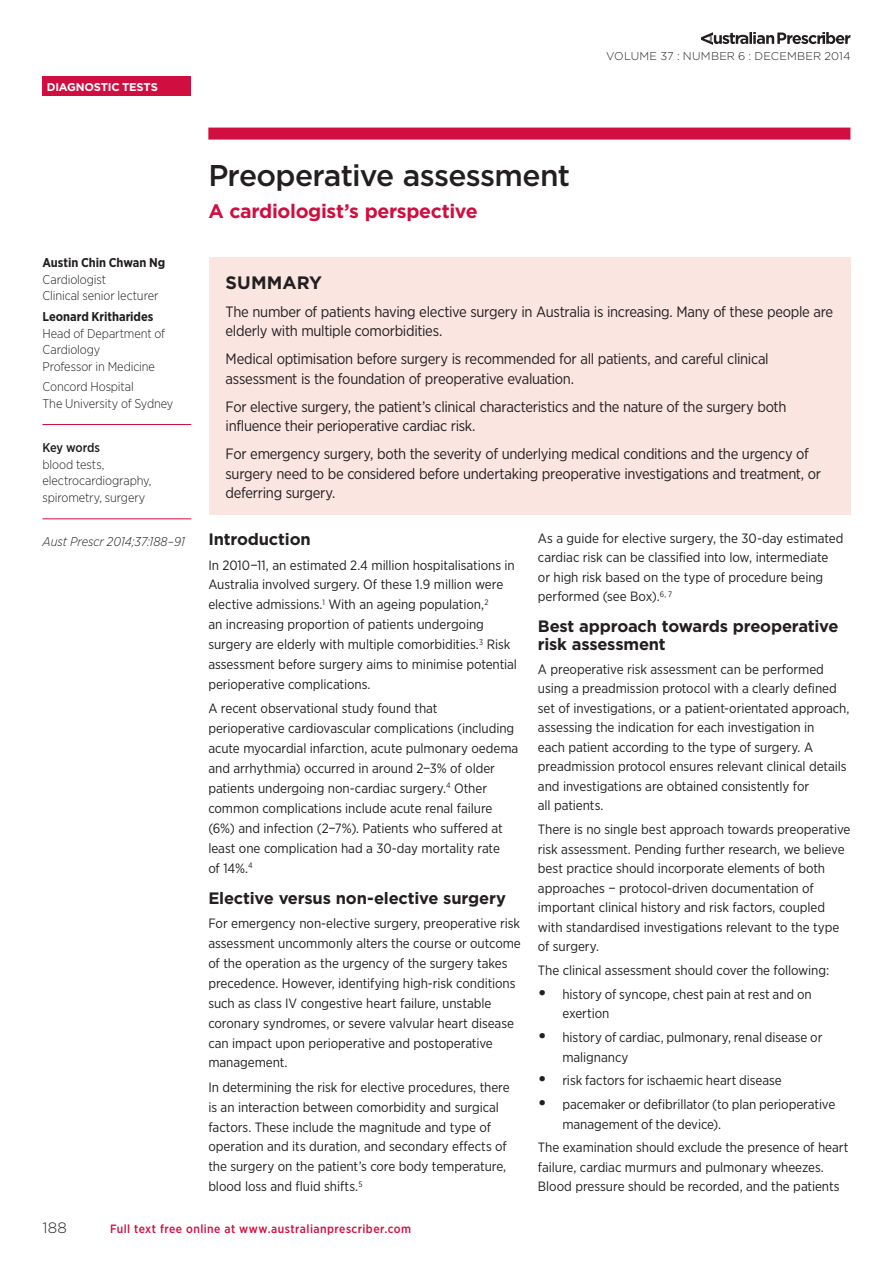
<style>
.page{position:relative;width:893px;height:1263px;background:#fff}
.page>*{position:absolute;margin:0;border:0;box-sizing:border-box;transform-origin:0 0}
.Primary_Heading{font:500 30px "Gotham";letter-spacing:-.025em;color:#231f20}
.Filler_Header{font:700 19.5px "Gotham";letter-spacing:-.02em;color:#d10e40}
.Summary_Header_ONE_C{font:700 18px "Gotham";color:#231f20}
.Subheading_Level_1{font:700 16.5px/18px "Gotham";letter-spacing:-.015em;color:#231f20}
.Summary_Text{font:15px/19.5px "Gotham Narrow";letter-spacing:-.02em;color:#231f20}
.t1{font:300 15px "Gotham";color:#231f20}
.Body_Text{font:13.5px/20px "Gotham Narrow";letter-spacing:-.005em;color:#231f20}
.Author_Credentials{font:300 12.75px/16.5px "Gotham Narrow";letter-spacing:-.01em;color:#231f20}
.Keywords_Text{font:300 12.75px/16.5px "Gotham Narrow";letter-spacing:-.01em;color:#231f20}
.Author_s_Name{font:700 12.75px "Gotham Narrow";letter-spacing:-.005em;color:#231f20}
.Citation{font:italic 300 12.75px "Gotham Narrow";color:#231f20}
.Keywords_Header{font:500 12.75px "Gotham Narrow";letter-spacing:-.015em;color:#231f20}
.t2{font:500 12px "Gotham Narrow";letter-spacing:.035em;color:#d10e40}
.t3{font:300 11.25px "Gotham";letter-spacing:.02em;color:#231f20}
.Section_Header{font:700 11.25px "Gotham";letter-spacing:-.02em;color:#fff}
.s1{font-family:"Gotham";font-weight:700;font-size:18px}
</style>
<div class="page">
<svg style="left:701px;top:32px;width:149px;height:13px"></svg>
<div style="left:208px;top:128px;width:642px;height:12px;background:#d10e40"></div>
<div style="left:209px;top:257px;width:641px;height:258px;background:#fae5e1"></div>
<hr style="left:43px;top:424px;width:148px;height:1px;background:#d10e40">
<hr style="left:43px;top:518px;width:148px;height:1px;background:#d10e40">
<div style="left:43px;top:77px;width:148px;height:19px;background:#d10e40"></div>
<p class="Section_Header" style="left:47px;top:79px;width:113px">DIAGNOSTIC TESTS</p>
<p class="t3" style="left:606px;top:48px;width:246px">VOLUME 37 : NUMBER 6 : DECEMBER 2014</p>
<p class="Author_s_Name" style="left:43px;top:255px;width:124px">Austin Chin Chwan Ng</p>
<p class="Author_Credentials" style="left:43px;top:271px;width:117px">Cardiologist<br>Clinical senior lecturer</p>
<p class="Author_s_Name" style="left:43px;top:308px;width:112px">Leonard Kritharides</p>
<p class="Author_Credentials" style="left:43px;top:324px;width:124px">Head of Department of<br>Cardiology<br>Professor in Medicine</p>
<p class="Author_Credentials" style="left:43px;top:378px;width:132px">Concord Hospital<br>The University of Sydney</p>
<p class="Keywords_Header" style="left:43px;top:439px;width:59px">Key words</p>
<p class="Keywords_Text" style="left:43px;top:455px;width:111px">blood tests, electrocardiography, spirometry, surgery</p>
<p class="Citation" style="left:43px;top:534px;width:144px">Aust Prescr 2014;37:188–91</p>
<p class="Primary_Heading" style="left:208px;top:155px;width:363px">Preoperative assessment</p>
<p class="Filler_Header" style="left:208px;top:198px;width:271px">A cardiologist’s perspective</p>
<p class="Summary_Header_ONE_C" style="left:226px;top:270px;width:98px">SUMMARY</p>
<p class="Summary_Text" style="left:226px;top:301px;width:609px">The number of patients having elective surgery in Australia is increasing. Many of these people are elderly with multiple comorbidities.</p>
<p class="Summary_Text" style="left:226px;top:349px;width:545px">Medical optimisation before surgery is recommended for all patients, and careful clinical assessment is the foundation of preoperative evaluation.</p>
<p class="Summary_Text" style="left:226px;top:396px;width:562px">For elective surgery, the patient’s clinical characteristics and the nature of the surgery both influence their perioperative cardiac risk.</p>
<p class="Summary_Text" style="left:226px;top:444px;width:597px">For emergency surgery, both the severity of underlying medical conditions and the urgency of surgery need to be considered before undertaking preoperative investigations and treatment, or deferring surgery.</p>
<p class="Subheading_Level_1" style="left:208px;top:530px;width:104px">Introduction</p>
<p class="Body_Text" style="left:208px;top:554px;width:310px">In 2010−11, an estimated 2.4 million hospitalisations in Australia involved surgery. Of these 1.9 million were elective admissions.<sup>1</sup> With an ageing population,<sup>2<br></sup>an increasing proportion of patients undergoing surgery are elderly with multiple comorbidities.<sup>3</sup> Risk assessment before surgery aims to minimise potential perioperative complications.</p>
<p class="Body_Text" style="left:208px;top:698px;width:311px">A recent observational study found that<br>perioperative cardiovascular complications (including acute myocardial infarction, acute pulmonary oedema and arrhythmia) occurred in around 2−3% of older patients undergoing non-cardiac surgery.<sup>4</sup> Other common complications include acute renal failure (6%) and infection (2−7%). Patients who suffered at least one complication had a 30-day mortality rate<br>of 14%.<sup>4</sup></p>
<p class="Subheading_Level_1" style="left:208px;top:889px;width:299px">Elective versus non-elective surgery</p>
<p class="Body_Text" style="left:208px;top:913px;width:314px">For emergency non-elective surgery, preoperative risk assessment uncommonly alters the course or outcome of the operation as the urgency of the surgery takes precedence. However, identifying high-risk conditions such as class IV congestive heart failure, unstable coronary syndromes, or severe valvular heart disease can impact upon perioperative and postoperative management.</p>
<p class="Body_Text" style="left:208px;top:1077px;width:303px">In determining the risk for elective procedures, there is an interaction between comorbidity and surgical factors. These include the magnitude and type of operation and its duration, and secondary effects of the surgery on the patient’s core body temperature, blood loss and fluid shifts.<sup>5</sup></p>
<p class="Body_Text" style="left:538px;top:528px;width:307px;line-height:19.5px">As a guide for elective surgery, the 30-day estimated cardiac risk can be classified into low, intermediate or high risk based on the type of procedure being performed (see Box).<sup>6,</sup> <sup>7</sup></p>
<p class="Subheading_Level_1" style="left:538px;top:617px;width:302px">Best approach towards preoperative risk assessment</p>
<p class="Body_Text" style="left:538px;top:659px;width:313px;line-height:19.5px">A preoperative risk assessment can be performed using a preadmission protocol with a clearly defined set of investigations, or a patient-orientated approach, assessing the indication for each investigation in<br>each patient according to the type of surgery. A preadmission protocol ensures relevant clinical details and investigations are obtained consistently for<br>all patients.</p>
<p class="Body_Text" style="left:538px;top:819px;width:314px;line-height:19.5px">There is no single best approach towards preoperative risk assessment. Pending further research, we believe best practice should incorporate elements of both approaches − protocol-driven documentation of important clinical history and risk factors, coupled with standardised investigations relevant to the type of surgery.</p>
<p class="Body_Text" style="left:538px;top:960px;width:293px">The clinical assessment should cover the following:</p>
<p class="Body_Text" style="left:562px;top:984px;width:251px;line-height:19.5px;text-indent:-24px"><span class="s1">•</span> history of syncope, chest pain at rest and on exertion</p>
<p class="Body_Text" style="left:562px;top:1027px;width:262px;line-height:19.5px;text-indent:-24px"><span class="s1">•</span> history of cardiac, pulmonary, renal disease or malignancy</p>
<p class="Body_Text" style="left:538px;top:1070px;width:245px"><span class="s1">•</span> risk factors for ischaemic heart disease</p>
<p class="Body_Text" style="left:562px;top:1094px;width:275px;line-height:19.5px;text-indent:-24px"><span class="s1">•</span> pacemaker or defibrillator (to plan perioperative management of the device).</p>
<p class="Body_Text" style="left:538px;top:1137px;width:312px;line-height:19.5px">The examination should exclude the presence of heart failure, cardiac murmurs and pulmonary wheezes.<br>Blood pressure should be recorded, and the patients</p>
<p class="t1" style="left:43px;top:1218px;width:26px">188</p>
<p class="t2" style="left:110px;top:1221px;width:302px">Full text free online at www.australianprescriber.com</p>
</div>
